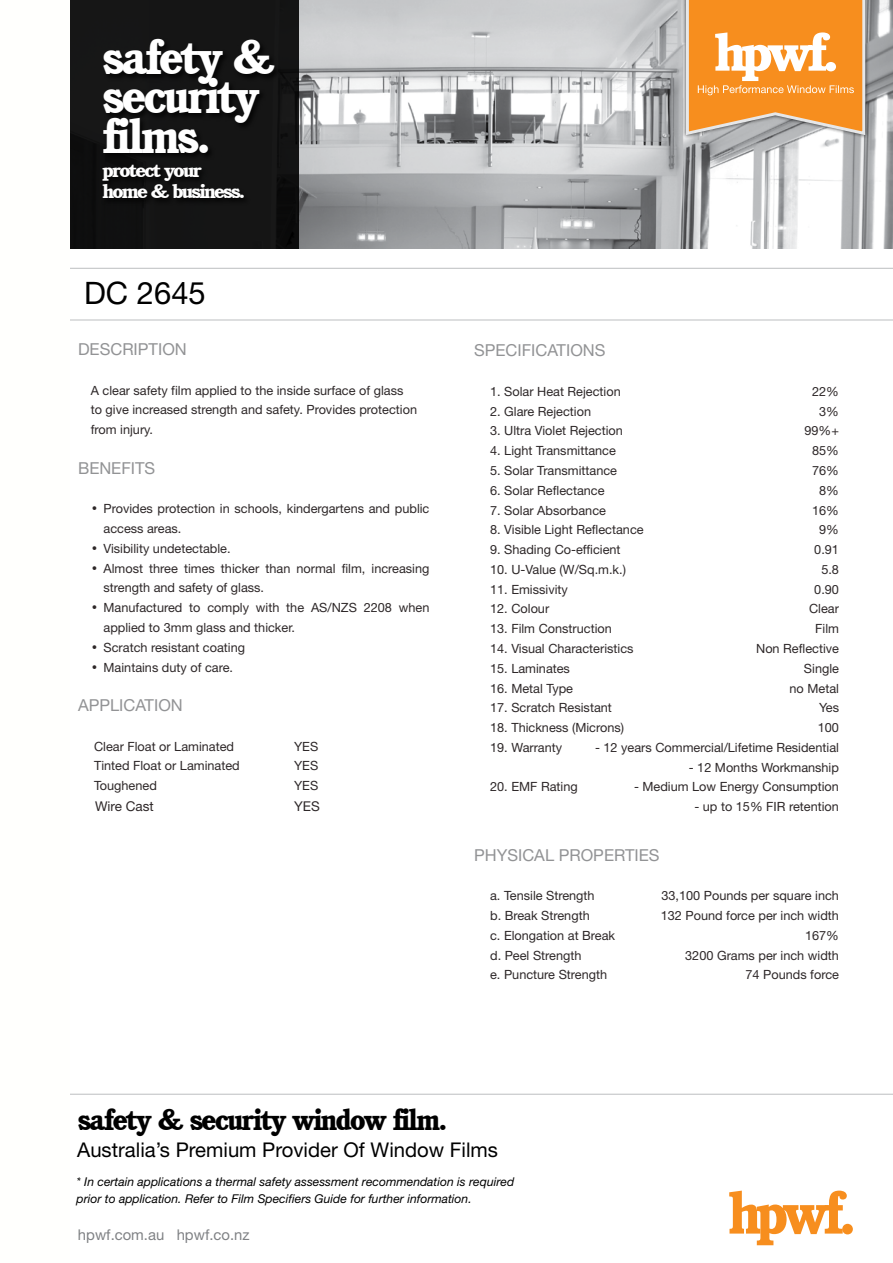
<style>
.page{position:relative;width:893px;height:1263px;background:#fff}
.page>*{position:absolute;margin:0;border:0;box-sizing:border-box;transform-origin:0 0}
.t1{font:800 48.9px/39.2px "Cushing IT Cby BT";letter-spacing:-.05em;color:#fff}
.t2{font:30.9px "Helvetica Neue";color:#000}
.t3{font:800 30.15px "Cushing IT Cby BT";letter-spacing:-.05em;color:#000}
.t4{font:20.25px "Helvetica Neue";color:#000}
.t5{font:800 19.65px/21px "Cushing IT Cby BT";letter-spacing:-.08em;color:#fff;scale:1.1 1}
.t6{font:16.5px "Helvetica Neue";color:#929395}
.t7{font:14.85px "Helvetica Neue";color:#808285}
.t8{font:13.5px "Helvetica Neue";color:#2e2829}
.t9{font:12.75px/19.8px "Helvetica Neue";color:#2e2829}
.t10{font:italic 12.15px/16.5px "Helvetica Neue";color:#000}
.s1{font-family:"Cushing IT Cby BT";font-weight:800}
</style>
<div class="page">
<img style="left:299px;top:0;width:594px;height:248px">
<svg style="left:729px;top:1190px;width:124px;height:55px"></svg>
<div style="left:682px;top:0;width:187px;height:139px;background:#000;opacity:.75"></div>
<svg style="left:684px;top:0;width:183px;height:137px;background:#efa251"></svg>
<div style="left:69px;top:0;width:230px;height:248px;background:#151515"></div>
<div style="left:102px;top:38px;width:180px;height:122px;background:#111"></div>
<div style="left:101px;top:164px;width:150px;height:42px;background:#0f0f0f"></div>
<hr style="left:69px;top:1094px;width:824px;height:1px;background:#bcbec0">
<hr style="left:69px;top:268px;width:824px;height:1px;background:#bcbec0">
<hr style="left:69px;top:320px;width:824px;height:1px;background:#bcbec0">
<h1 class="t1" style="left:102px;top:37px;width:174px">safety &amp; security films.</h1>
<h3 class="t5" style="left:102px;top:160px;width:131px">protect your home &amp; business.</h3>
<h2 class="t2" style="left:84px;top:274px;width:123px">DC 2645</h2>
<p class="t6" style="left:78px;top:339px;width:110px">Description</p>
<p class="t9" style="left:91px;top:380px;width:328px">A clear safety film applied to the inside surface of glass to give increased strength and safety. Provides protection from injury.</p>
<p class="t6" style="left:78px;top:458px;width:79px">Benefits</p>
<p class="t9" style="left:104px;top:499px;width:327px;text-indent:-13px"><span class="s1">•</span> Provides protection in schools, kindergartens and public access areas.</p>
<p class="t9" style="left:91px;top:538px;width:141px"><span class="s1">•</span> Visibility undetectable.</p>
<p class="t9" style="left:104px;top:558px;width:327px;text-indent:-13px"><span class="s1">•</span> Almost three times thicker than normal film, increasing strength and safety of glass.</p>
<p class="t9" style="left:104px;top:598px;width:327px;text-indent:-13px"><span class="s1">•</span> Manufactured to comply with the AS/NZS 2208 when applied to 3mm glass and thicker.</p>
<p class="t9" style="left:91px;top:637px;width:156px"><span class="s1">•</span> Scratch resistant coating</p>
<p class="t9" style="left:91px;top:657px;width:144px"><span class="s1">•</span> Maintains duty of care.</p>
<p class="t6" style="left:78px;top:695px;width:106px">Application</p>
<p class="t9" style="left:94px;top:736px;width:142px">Clear Float or Laminated</p>
<p class="t9" style="left:294px;top:736px;width:17px">YES</p>
<p class="t9" style="left:94px;top:756px;width:147px">Tinted Float or Laminated</p>
<p class="t9" style="left:294px;top:756px;width:17px">YES</p>
<p class="t9" style="left:94px;top:775px;width:64px">Toughened</p>
<p class="t9" style="left:294px;top:775px;width:17px">YES</p>
<p class="t8" style="left:95px;top:798px;width:60px">Wire Cast</p>
<p class="t8" style="left:294px;top:798px;width:18px">YES</p>
<p class="t6" style="left:474px;top:341px;width:133px">Specifications</p>
<p class="t9" style="left:490px;top:381px;width:132px">1. Solar Heat Rejection</p>
<p class="t9" style="left:812px;top:381px;width:28px">22%</p>
<p class="t9" style="left:490px;top:401px;width:102px">2. Glare Rejection</p>
<p class="t9" style="left:819px;top:401px;width:21px">3%</p>
<p class="t9" style="left:490px;top:421px;width:134px">3. Ultra Violet Rejection</p>
<p class="t9" style="left:804px;top:421px;width:36px">99%+</p>
<p class="t9" style="left:490px;top:441px;width:127px">4. Light Transmittance</p>
<p class="t9" style="left:812px;top:441px;width:28px">85%</p>
<p class="t9" style="left:490px;top:460px;width:128px">5. Solar Transmittance</p>
<p class="t9" style="left:812px;top:460px;width:28px">76%</p>
<p class="t9" style="left:490px;top:480px;width:116px">6. Solar Reflectance</p>
<p class="t9" style="left:819px;top:480px;width:21px">8%</p>
<p class="t9" style="left:490px;top:500px;width:117px">7. Solar Absorbance</p>
<p class="t9" style="left:812px;top:500px;width:28px">16%</p>
<p class="t9" style="left:490px;top:520px;width:155px">8. Visible Light Reflectance</p>
<p class="t9" style="left:819px;top:520px;width:21px">9%</p>
<p class="t9" style="left:490px;top:539px;width:132px">9. Shading Co-efficient</p>
<p class="t9" style="left:814px;top:539px;width:26px">0.91</p>
<p class="t9" style="left:490px;top:559px;width:137px">10. U-Value (W/Sq.m.k.)</p>
<p class="t9" style="left:821px;top:559px;width:19px">5.8</p>
<p class="t9" style="left:490px;top:579px;width:79px">11. Emissivity</p>
<p class="t9" style="left:814px;top:579px;width:26px">0.90</p>
<p class="t9" style="left:490px;top:599px;width:92px">12. Colour C</p>
<p class="t9" style="left:818px;top:599px;width:22px">lear</p>
<p class="t9" style="left:490px;top:619px;width:123px">13. Film Construction</p>
<p class="t9" style="left:815px;top:619px;width:25px">Film</p>
<p class="t9" style="left:490px;top:638px;width:178px">14. Visual Characteristics N</p>
<p class="t9" style="left:765px;top:638px;width:75px">on Reflective</p>
<p class="t9" style="left:490px;top:658px;width:130px">15. Laminates S</p>
<p class="t9" style="left:812px;top:658px;width:28px">ingle</p>
<p class="t9" style="left:490px;top:678px;width:84px">16. Metal Type</p>
<p class="t9" style="left:790px;top:678px;width:51px">no Metal</p>
<p class="t9" style="left:490px;top:698px;width:123px">17. Scratch Resistant</p>
<p class="t9" style="left:819px;top:698px;width:22px">Yes</p>
<p class="t9" style="left:490px;top:717px;width:135px">18. Thickness (Microns)</p>
<p class="t9" style="left:818px;top:717px;width:23px">100</p>
<p class="t9" style="left:490px;top:737px;width:74px">19. Warranty</p>
<p class="t9" style="left:595px;top:737px;width:245px">- 12 years Commercial/Lifetime Residential</p>
<p class="t9" style="left:689px;top:757px;width:152px">- 12 Months Workmanship</p>
<p class="t9" style="left:490px;top:777px;width:89px">20. EMF Rating</p>
<p class="t9" style="left:634px;top:777px;width:206px">- Medium Low Energy Consumption</p>
<p class="t9" style="left:694px;top:796px;width:146px">- up to 15% FIR retention</p>
<p class="t6" style="left:474px;top:845px;width:187px">Physical Properties</p>
<p class="t9" style="left:490px;top:886px;width:106px">a. Tensile Strength</p>
<p class="t9" style="left:661px;top:886px;width:179px">33,100 Pounds per square inch</p>
<p class="t9" style="left:490px;top:905px;width:101px">b. Break Strength</p>
<p class="t9" style="left:661px;top:905px;width:180px">132 Pound force per inch width</p>
<p class="t9" style="left:490px;top:925px;width:127px">c. Elongation at Break</p>
<p class="t9" style="left:805px;top:925px;width:35px">167%</p>
<p class="t9" style="left:490px;top:945px;width:93px">d. Peel Strength</p>
<p class="t9" style="left:685px;top:945px;width:155px">3200 Grams per inch width</p>
<p class="t9" style="left:490px;top:965px;width:119px">e. Puncture Strength</p>
<p class="t9" style="left:745px;top:965px;width:95px">74 Pounds force</p>
<h3 class="t3" style="left:78px;top:1101px;width:371px">safety &amp; security window film.</h3>
<h3 class="t4" style="left:77px;top:1137px;width:422px">Australia’s Premium Provider Of Window Films</h3>
<p class="t10" style="left:77px;top:1173px;width:439px">* In certain applications a thermal safety assessment recommendation is required prior to application. Refer to Film Specifiers Guide for further information.</p>
<p class="t7" style="left:78px;top:1226px;width:173px">hpwf.com.au hpwf.co.nz</p>
</div>
